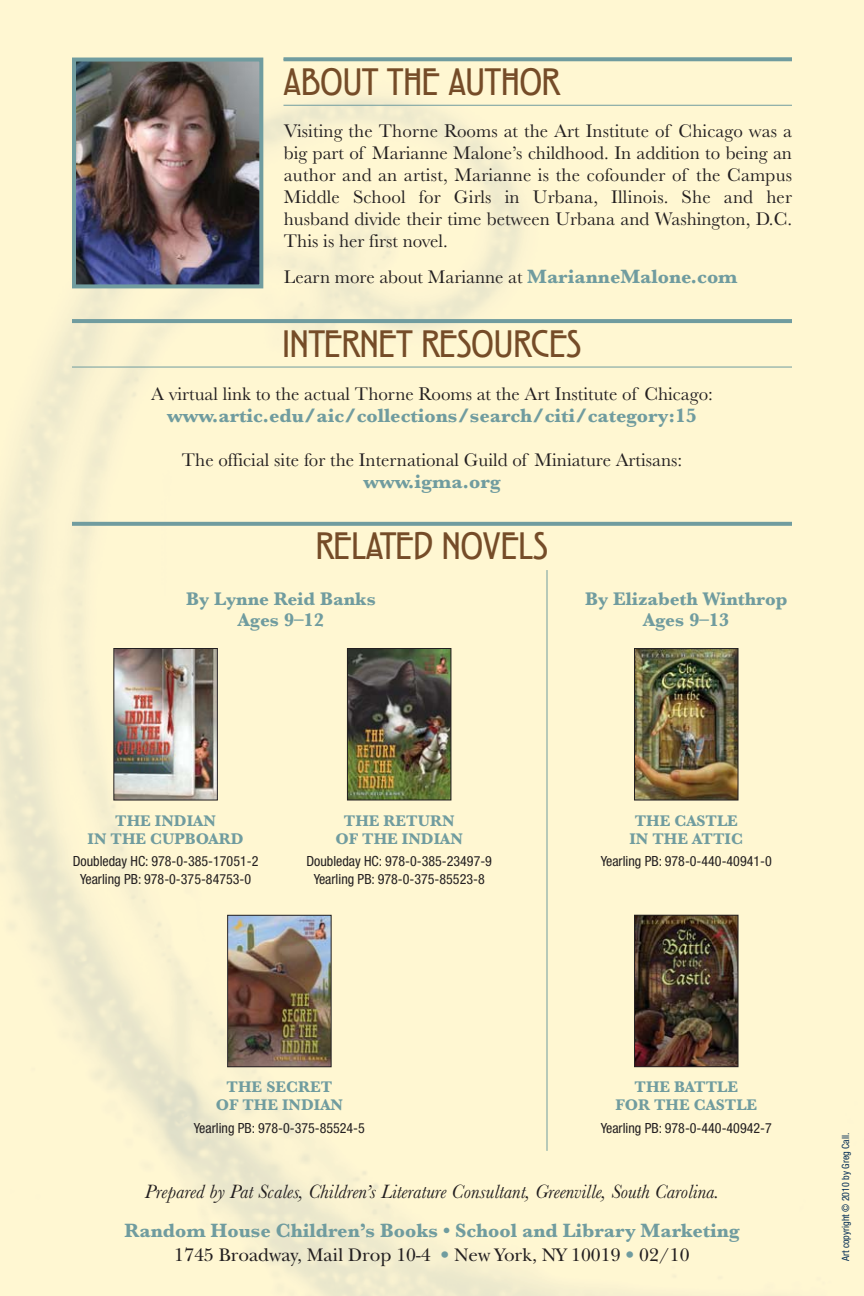
<style>
.page{position:relative;width:864px;height:1296px;background:#fff}
.page>*{position:absolute;margin:0;border:0;box-sizing:border-box;transform-origin:0 0}
.t1{font:700 40px "Rennie Mackintosh ITC";color:#754c28}
.t2{font:700 20px "Baskerville";color:#709c9f}
.t3{font:italic 20px "Baskerville";color:#231f20}
.t4{font:19px/22px "Baskerville";color:#231f20;text-align:justify}
.t5{font:700 19px/21px "Baskerville";color:#709c9f;text-align:center}
.t6{font:19px "New Baskerville";color:#231f20}
.t7{font:700 16px/18px "Baskerville";color:#709c9f;text-align:center}
.t8{font:condensed 14px/18px "Helvetica Neue";color:#231f20;text-align:center}
.t9{font:condensed 10px "Helvetica Neue";color:#062f57}
.s1{font-weight:700;font-size:20px;color:#709c9f}
.s2{color:#709c9f}
</style>
<div class="page">
<img style="left:77px;top:63px;width:181px;height:220px">
<div style="left:72px;top:58px;width:191px;height:230px;border:4px solid #709c9f"></div>
<img style="left:115px;top:650px;width:101px;height:149px">
<div style="left:113px;top:648px;width:105px;height:153px;border:1px solid #231f20"></div>
<img style="left:349px;top:650px;width:100px;height:148px">
<div style="left:347px;top:648px;width:104px;height:152px;border:1px solid #231f20"></div>
<img style="left:229px;top:917px;width:101px;height:148px">
<div style="left:227px;top:915px;width:105px;height:152px;border:1px solid #231f20"></div>
<img style="left:636px;top:650px;width:101px;height:149px">
<div style="left:634px;top:648px;width:105px;height:153px;border:1px solid #231f20"></div>
<img style="left:636px;top:917px;width:101px;height:148px">
<div style="left:634px;top:915px;width:105px;height:152px;border:1px solid #231f20"></div>
<svg style="left:284px;top:57px;width:508px;height:4px;background:#79a2a2"></svg>
<hr style="left:284px;top:105px;width:508px;height:1px;background:#709c9f">
<hr style="left:72px;top:319px;width:720px;height:4px;background:#709c9f">
<hr style="left:72px;top:367px;width:720px;height:1px;background:#709c9f">
<svg style="left:72px;top:522px;width:720px;height:4px;background:#76a0a1"></svg>
<hr style="left:546px;top:570px;width:2px;height:581px;background:#709c9f">
<h1 class="t1" style="left:284px;top:58px;width:278px">ABOUT THE AUTHOR</h1>
<p class="t4" style="left:284px;top:122px;width:510px">Visiting the Thorne Rooms at the Art Institute of Chicago was a big part of Marianne Malone’s childhood. In addition to being an author and an artist, Marianne is the cofounder of the Campus Middle School for Girls in Urbana, Illinois. She and her husband divide their time between Urbana and Washington, D.C.<br>This is her first novel.</p>
<p class="t4" style="left:284px;top:268px;width:455px">Learn more about Marianne at <span class="s1">MarianneMalone.com</span></p>
<h1 class="t1" style="left:282px;top:319px;width:301px">INTERNET RESOURCES</h1>
<p class="t4" style="left:151px;top:385px;width:563px">A virtual link to the actual Thorne Rooms at the Art Institute of Chicago:</p>
<p class="t2" style="left:167px;top:409px;width:531px">www.artic.edu/aic/collections/search/citi/category:15</p>
<p class="t4" style="left:182px;top:451px;width:502px">The official site for the International Guild of Miniature Artisans:</p>
<p class="t2" style="left:363px;top:474px;width:139px">www.igma.org</p>
<h1 class="t1" style="left:316px;top:522px;width:234px">RELATED NOVELS</h1>
<p class="t5" style="left:186px;top:590px;width:191px">By Lynne Reid Banks<br>Ages 9–12</p>
<p class="t5" style="left:585px;top:590px;width:204px">By Elizabeth Winthrop<br>Ages 9–13</p>
<p class="t7" style="left:88px;top:813px;width:157px">THE INDIAN<br>IN THE CUPBOARD</p>
<p class="t8" style="left:73px;top:853px;width:187px">Doubleday HC: 978-0-385-17051-2<br>Yearling PB: 978-0-375-84753-0</p>
<p class="t7" style="left:336px;top:813px;width:129px">THE RETURN<br>OF THE INDIAN</p>
<p class="t8" style="left:306px;top:853px;width:187px">Doubleday HC: 978-0-385-23497-9<br>Yearling PB: 978-0-375-85523-8</p>
<p class="t7" style="left:629px;top:813px;width:115px">THE CASTLE<br>IN THE ATTIC</p>
<p class="t8" style="left:601px;top:853px;width:173px">Yearling PB: 978-0-440-40941-0</p>
<p class="t7" style="left:216px;top:1080px;width:129px">THE SECRET<br>OF THE INDIAN</p>
<p class="t8" style="left:194px;top:1120px;width:173px">Yearling PB: 978-0-375-85524-5</p>
<p class="t7" style="left:615px;top:1080px;width:143px">THE BATTLE<br>FOR THE CASTLE</p>
<p class="t8" style="left:601px;top:1120px;width:173px">Yearling PB: 978-0-440-40942-7</p>
<p class="t3" style="left:145px;top:1180px;width:576px">Prepared by Pat Scales, Children’s Literature Consultant, Greenville, South Carolina.</p>
<p class="t2" style="left:124px;top:1224px;width:617px">Random House Children’s Books • School and Library Marketing</p>
<p class="t6" style="left:174px;top:1248px;width:517px">1745 Broadway, Mail Drop 10-4 <span class="s2">•</span> New York, NY 10019 <span class="s2">•</span> 02/10</p>
<p class="t9" style="left:842px;top:1261px;width:130px;rotate:-90deg">Art copyright © 2010 by Greg Call.</p>
</div>
